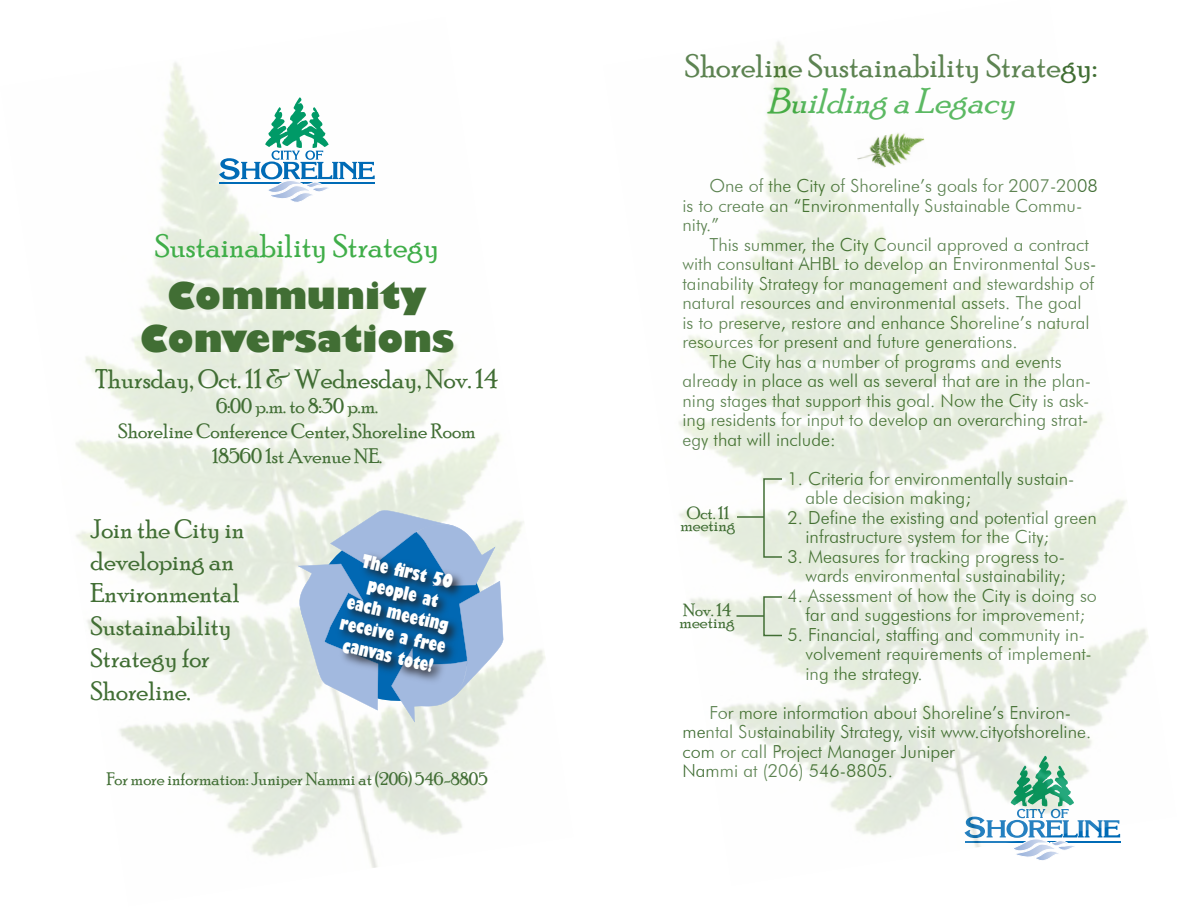
<style>
.page{position:relative;width:1188px;height:918px;background:#fff}
.page>*{position:absolute;margin:0;border:0;box-sizing:border-box;transform-origin:0 0}
.t1{font:800 36px "Gill Sans";color:#416e34}
.t2{font:italic 36px "Poor Richard";color:#40ae49}
.t3{font:33px "Poor Richard";color:#416e34}
.t4{font:33px "Poor Richard";color:#40ae49}
.Body_text{font:27px/32.4px "Poor Richard";color:#416e34}
.Body_text-2{font:21px "Poor Richard";color:#416e34}
.Body_text-3{font:300 18px/19.5px "Futura BT";color:#416e34}
.Body_text-4{font:18px "Poor Richard";color:#416e34}
.t5{font:800 condensed 18px/21.6px "Gill Sans";color:#fff;text-align:center}
</style>
<div class="page">
<img style="left:76px;top:62px;width:469px;height:806px">
<svg style="left:219px;top:98px;width:156px;height:106px"></svg>
<svg style="left:298px;top:510px;width:205px;height:213px"></svg>
<svg style="left:335px;top:550px;width:132px;height:135px;background:#316fa2"></svg>
<img style="left:679px;top:41px;width:469px;height:820px">
<div style="left:763px;top:478px;width:20px;height:80px;border:2px solid #416e34"></div>
<hr style="left:737px;top:516px;width:27px;height:2px;background:#416e34">
<svg style="left:762px;top:596px;width:21px;height:41px"></svg>
<hr style="left:736px;top:615px;width:28px;height:2px;background:#416e34">
<p class="t4" style="left:155px;top:227px;width:286px">Sustainability Strategy</p>
<p class="t1" style="left:167px;top:273px;width:261px">Community</p>
<p class="t1" style="left:140px;top:317px;width:316px">Conversations</p>
<p class="Body_text" style="left:96px;top:362px;width:404px">Thursday, Oct. 11 &amp; Wednesday, Nov. 14</p>
<p class="Body_text-2" style="left:216px;top:394px;width:164px">6:00 p.m. to 8:30 p.m.</p>
<p class="Body_text-2" style="left:118px;top:419px;width:359px">Shoreline Conference Center, Shoreline Room</p>
<p class="Body_text-2" style="left:212px;top:444px;width:171px">18560 1st Avenue NE.</p>
<p class="Body_text" style="left:91px;top:512px;width:155px">Join the City in developing an<br>Environmental<br>Sustainability<br>Strategy for<br>Shoreline.</p>
<p class="t5" style="left:357px;top:550px;width:110px;rotate:13deg">The fi rst 50 people at each meeting receive a free canvas tote!</p>
<p class="Body_text-4" style="left:106px;top:769px;width:383px">For more information: Juniper Nammi at (206) 546-8805</p>
<p class="t3" style="left:685px;top:47px;width:414px">Shoreline Sustainability Strategy:</p>
<p class="t2" style="left:767px;top:80px;width:261px">Building aLegacy</p>
<p class="Body_text-3" style="left:682px;top:176px;width:417px;text-indent:27px">One of the City of Shoreline’s goals for 2007-2008 is to create an “Environmentally Sustainable Commu&shy;nity.”</p>
<p class="Body_text-3" style="left:682px;top:235px;width:415px;text-indent:27px">This summer, the City Council approved a contract with consultant AHBL to develop an Environmental Sus&shy;tainability Strategy for management and stewardship of natural resources and environmental assets. The goal is to preserve, restore and enhance Shoreline’s natural resources for present and future generations.</p>
<p class="Body_text-3" style="left:682px;top:352px;width:410px;text-indent:27px">The City has a number of programs and events already in place as well as several that are in the plan&shy;ning stages that support this goal. Now the City is ask&shy;ing residents for input to develop an overarching strat&shy;egy that will include:</p>
<p class="Body_text-3" style="left:806px;top:469px;width:271px;text-indent:-18px">1. Criteria for environmentally sustain&shy;able decision making;</p>
<p class="Body_text-3" style="left:806px;top:508px;width:293px;text-indent:-18px">2. Define the existing and potential green infrastructure system for the City;</p>
<p class="Body_text-3" style="left:788px;top:547px;width:280px;text-align:right">3. Measures for tracking progress to&shy;wards environmental sustainability;</p>
<p class="Body_text-3" style="left:788px;top:586px;width:311px;text-align:center">4. Assessment of how the City is doing so far and suggestions for improvement;</p>
<p class="Body_text-3" style="left:806px;top:625px;width:288px;text-indent:-18px">5. Financial, staffing and community in&shy;volvement requirements of implement&shy;ing the strategy.</p>
<p class="Body_text-3" style="left:682px;top:703px;width:410px;text-indent:27px">For more information about Shoreline’s Environ&shy;mental Sustainability Strategy, visit www.cityofshoreline. com or call Project Manager Juniper</p>
<p class="Body_text-3" style="left:682px;top:761px;width:212px">Nammi at (206) 546-8805.</p>
<p class="Body_text-4" style="left:687px;top:502px;width:44px">Oct. 11</p>
<p class="Body_text-4" style="left:680px;top:514px;width:57px">meeting</p>
<p class="Body_text-4" style="left:683px;top:599px;width:50px">Nov. 14</p>
<p class="Body_text-4" style="left:680px;top:611px;width:57px">meeting</p>
</div>
